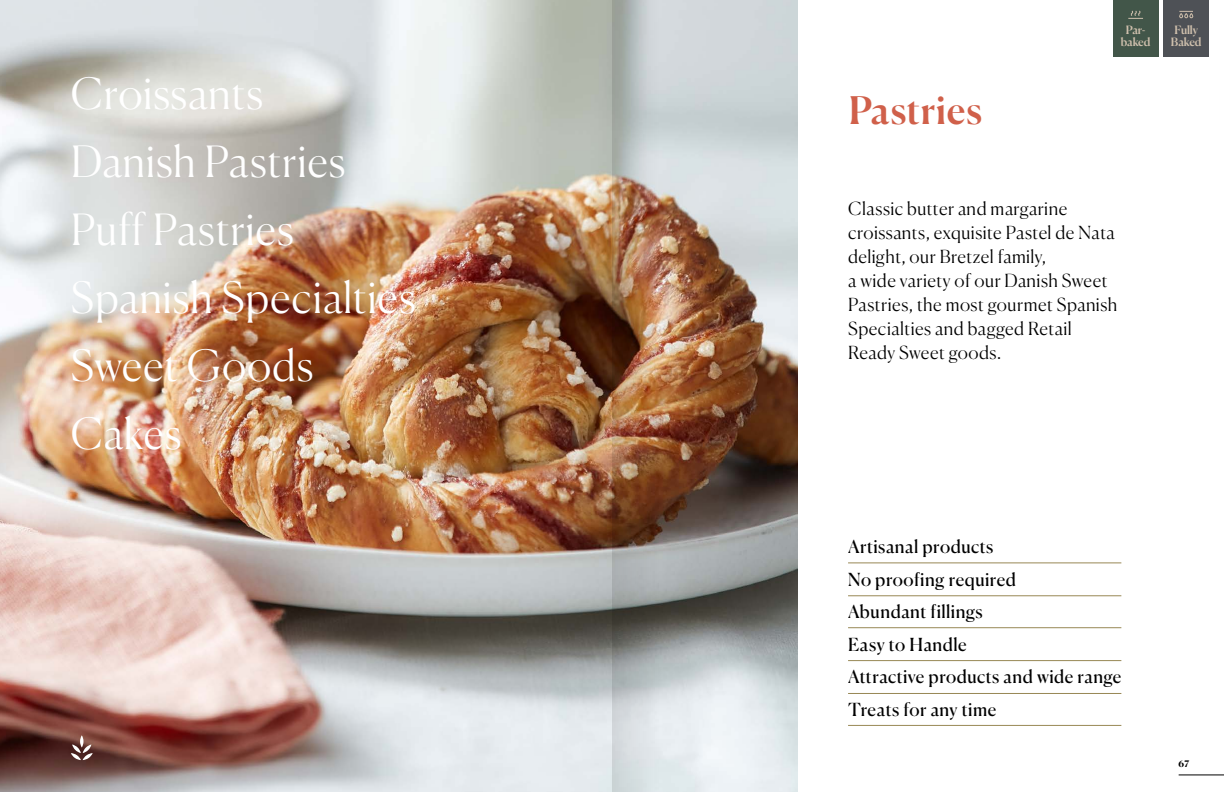
<style>
.page{position:relative;width:1224px;height:792px;background:#fff}
.page>*{position:absolute;margin:0;border:0;box-sizing:border-box;transform-origin:0 0}
.t1{font:300 43px/68px "Canela";letter-spacing:.02em;color:#fff}
.t2{font:500 38px "Canela";letter-spacing:.02em;color:#d0604a}
.t3{font:300 18px/24px "Canela";letter-spacing:.025em;color:#000}
.t4{font:18px/32.5px "Canela";letter-spacing:.025em;color:#000}
.t5{font:500 11.5px/11.5px "Canela";letter-spacing:-.02em;color:#cfc0ad;text-align:center}
.t6{font:700 9px "Canela";color:#000}
</style>
<div class="page">
<hr style="left:1179px;top:775px;width:45px;height:1px;background:#000">
<img style="left:0;top:0;width:798px;height:792px">
<svg style="left:71px;top:735px;width:22px;height:25px"></svg>
<div style="left:1163px;top:0;width:46px;height:57px;background:#4e5156"></div>
<svg style="left:1179px;top:11px;width:14px;height:7px"></svg>
<hr style="left:848px;top:660px;width:273px;height:1px;background:#988855">
<hr style="left:848px;top:563px;width:273px;height:1px;background:#988855">
<hr style="left:848px;top:725px;width:273px;height:1px;background:#988855">
<hr style="left:848px;top:627px;width:273px;height:1px;background:#988855">
<hr style="left:848px;top:693px;width:273px;height:1px;background:#988855">
<hr style="left:848px;top:596px;width:273px;height:1px;background:#988855">
<div style="left:1113px;top:0;width:46px;height:57px;background:#425649"></div>
<svg style="left:1128px;top:10px;width:15px;height:9px"></svg>
<img style="left:612px;top:0;width:48px;height:792px">
<h1 class="t1" style="left:71px;top:56px;width:346px">Croissants<br>Danish Pastries<br>Puff Pastries<br>Spanish Specialties<br>Sweet Goods<br>Cakes</h1>
<h2 class="t2" style="left:848px;top:80px;width:136px">Pastries</h2>
<p class="t5" style="left:1121px;top:24px;width:31px">Par&shy;baked</p>
<p class="t5" style="left:1171px;top:24px;width:32px">Fully<br>Baked</p>
<p class="t3" style="left:848px;top:195px;width:271px">Classic butter and margarine croissants, exquisite Pastel de Nata delight, our Bretzel family,<br>a wide variety of our Danish Sweet<br>Pastries, the most gourmet Spanish<br>Specialties and bagged Retail<br>Ready Sweet goods.</p>
<p class="t4" style="left:848px;top:529px;width:275px">Artisanal products<br>No proofing required<br>Abundant fillings<br>Easy to Handle<br>Attractive products and wide range<br>Treats for any time</p>
<p class="t6" style="left:1179px;top:757px;width:12px">67</p>
</div>
